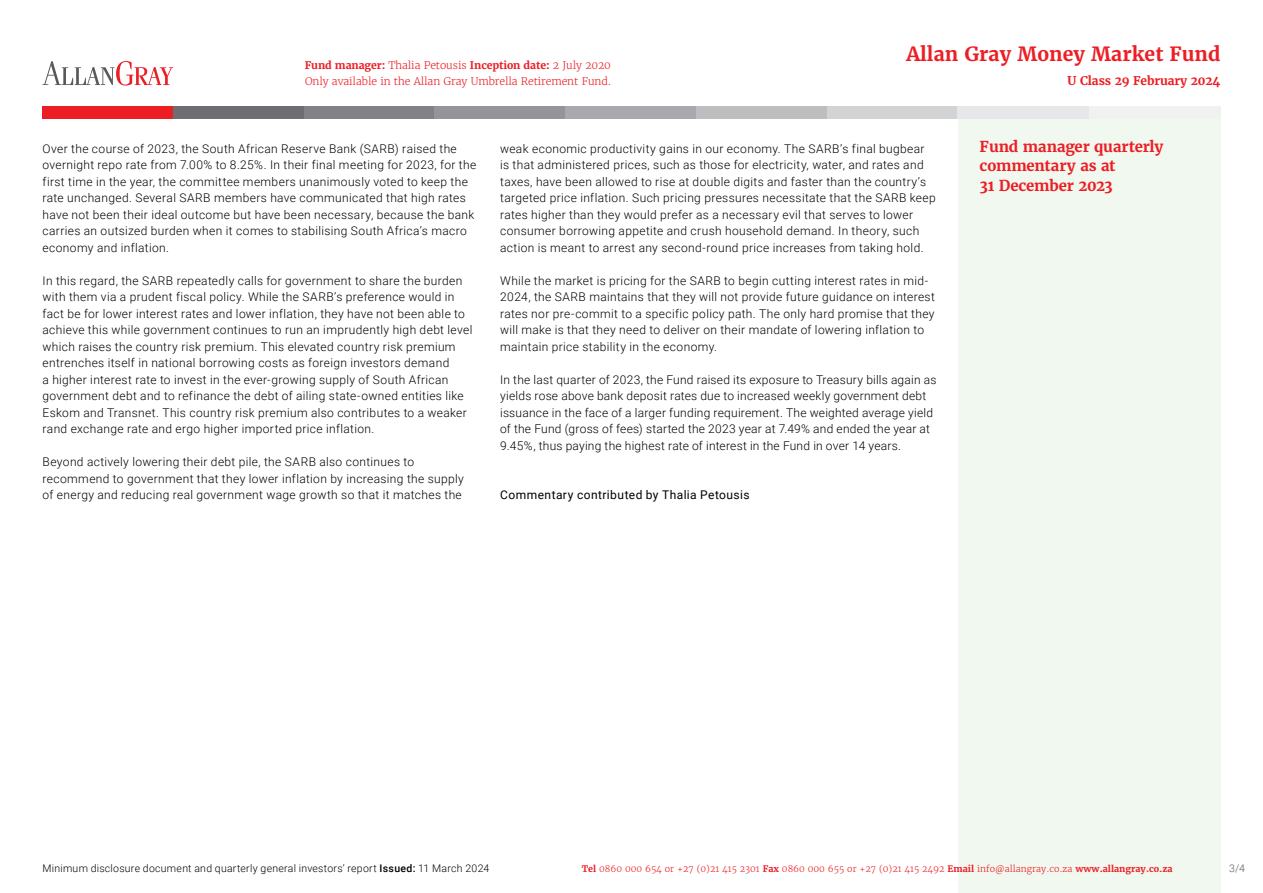
<style>
.page{position:relative;width:1263px;height:893px;background:#fff}
.page>*{position:absolute;margin:0;border:0;box-sizing:border-box;transform-origin:0 0}
.t1{font:700 19.5px "Merriweather";color:#ed1d24}
.t2{font:700 15px/19.5px "Merriweather";letter-spacing:-.015em;color:#ed1d24}
.t3{font:300 12px/16.5px "Roboto";letter-spacing:.03em;color:#000}
.t4{font:12px "Roboto";letter-spacing:.035em;color:#000}
.t5{font:700 12px "Merriweather";letter-spacing:-.01em;color:#ed1d24}
.t6{font:300 10.5px/16.5px "Merriweather";letter-spacing:-.01em;color:#ed1d24}
.t7{font:300 10.5px "Roboto";letter-spacing:.025em;color:#000}
.t8{font:300 10.5px "Roboto";color:#58595b}
.t9{font:300 9px "Merriweather";color:#ed1d24}
.s1{font-weight:700}
.s2{font-weight:500}
</style>
<div class="page">
<div style="left:958px;top:119px;width:262px;height:774px;background:#f1f8ef"></div>
<div style="left:43px;top:106px;width:131px;height:13px;background:#ed1d24"></div>
<div style="left:1089px;top:106px;width:131px;height:13px;background:#f1f1f2"></div>
<div style="left:173px;top:106px;width:132px;height:13px;background:#6d6e71"></div>
<div style="left:304px;top:106px;width:131px;height:13px;background:#808285"></div>
<div style="left:435px;top:106px;width:131px;height:13px;background:#939598"></div>
<div style="left:565px;top:106px;width:132px;height:13px;background:#a7a9ac"></div>
<div style="left:696px;top:106px;width:132px;height:13px;background:#bcbec0"></div>
<div style="left:827px;top:106px;width:131px;height:13px;background:#d1d3d4"></div>
<div style="left:958px;top:106px;width:131px;height:13px;background:#e6e7e8"></div>
<svg style="left:43px;top:61px;width:130px;height:25px"></svg>
<p class="t6" style="left:305px;top:57px;width:308px"><span class="s1">Fund manager:</span> Thalia Petousis <span class="s1">Inception date:</span> 2 July 2020<br>Only available in the Allan Gray Umbrella Retirement Fund.</p>
<h1 class="t1" style="left:906px;top:42px;width:315px">Allan Gray Money Market Fund</h1>
<p class="t5" style="left:1067px;top:73px;width:154px">U Class 29 February 2024</p>
<p class="t3" style="left:43px;top:140px;width:435px">Over the course of 2023, the South African Reserve Bank (SARB) raised the overnight repo rate from 7.00% to 8.25%. In their final meeting for 2023, for the first time in the year, the committee members unanimously voted to keep the rate unchanged. Several SARB members have communicated that high rates have not been their ideal outcome but have been necessary, because the bank carries an outsized burden when it comes to stabilising South Africa’s macro economy and inflation.</p>
<p class="t3" style="left:43px;top:272px;width:431px">In this regard, the SARB repeatedly calls for government to share the burden with them via a prudent fiscal policy. While the SARB’s preference would in fact be for lower interest rates and lower inflation, they have not been able to achieve this while government continues to run an imprudently high debt level which raises the country risk premium. This elevated country risk premium entrenches itself in national borrowing costs as foreign investors demand<br>a higher interest rate to invest in the ever-growing supply of South African government debt and to refinance the debt of ailing state-owned entities like Eskom and Transnet. This country risk premium also contributes to a weaker rand exchange rate and ergo higher imported price inflation.</p>
<p class="t3" style="left:43px;top:453px;width:423px">Beyond actively lowering their debt pile, the SARB also continues to recommend to government that they lower inflation by increasing the supply of energy and reducing real government wage growth so that it matches the</p>
<p class="t3" style="left:500px;top:140px;width:437px">weak economic productivity gains in our economy. The SARB’s final bugbear is that administered prices, such as those for electricity, water, and rates and taxes, have been allowed to rise at double digits and faster than the country’s targeted price inflation. Such pricing pressures necessitate that the SARB keep rates higher than they would prefer as a necessary evil that serves to lower consumer borrowing appetite and crush household demand. In theory, such action is meant to arrest any second-round price increases from taking hold.</p>
<p class="t3" style="left:500px;top:272px;width:436px">While the market is pricing for the SARB to begin cutting interest rates in mid-2024, the SARB maintains that they will not provide future guidance on interest rates nor pre-commit to a specific policy path. The only hard promise that they will make is that they need to deliver on their mandate of lowering inflation to maintain price stability in the economy.</p>
<p class="t3" style="left:500px;top:371px;width:438px">In the last quarter of 2023, the Fund raised its exposure to Treasury bills again as yields rose above bank deposit rates due to increased weekly government debt issuance in the face of a larger funding requirement. The weighted average yield of the Fund (gross of fees) started the 2023 year at 7.49% and ended the year at 9.45%, thus paying the highest rate of interest in the Fund in over 14 years.</p>
<p class="t4" style="left:500px;top:487px;width:251px">Commentary contributed by Thalia Petousis</p>
<p class="t2" style="left:980px;top:137px;width:185px">Fund manager quarterly commentary as at<br>31 December 2023</p>
<p class="t7" style="left:43px;top:861px;width:448px">Minimum disclosure document and quarterly general investors’ report <span class="s2">Issued:</span> 11 March 2024</p>
<p class="t9" style="left:582px;top:863px;width:592px"><span class="s1">Tel</span> 0860 000 654 or +27 (0)21 415 2301 <span class="s1">Fax</span> 0860 000 655 or +27 (0)21 415 2492 <span class="s1">Email</span> info@allangray.co.za <span class="s1">www.allangray.co.za</span></p>
<p class="t8" style="left:1229px;top:861px;width:17px">3/4</p>
</div>
